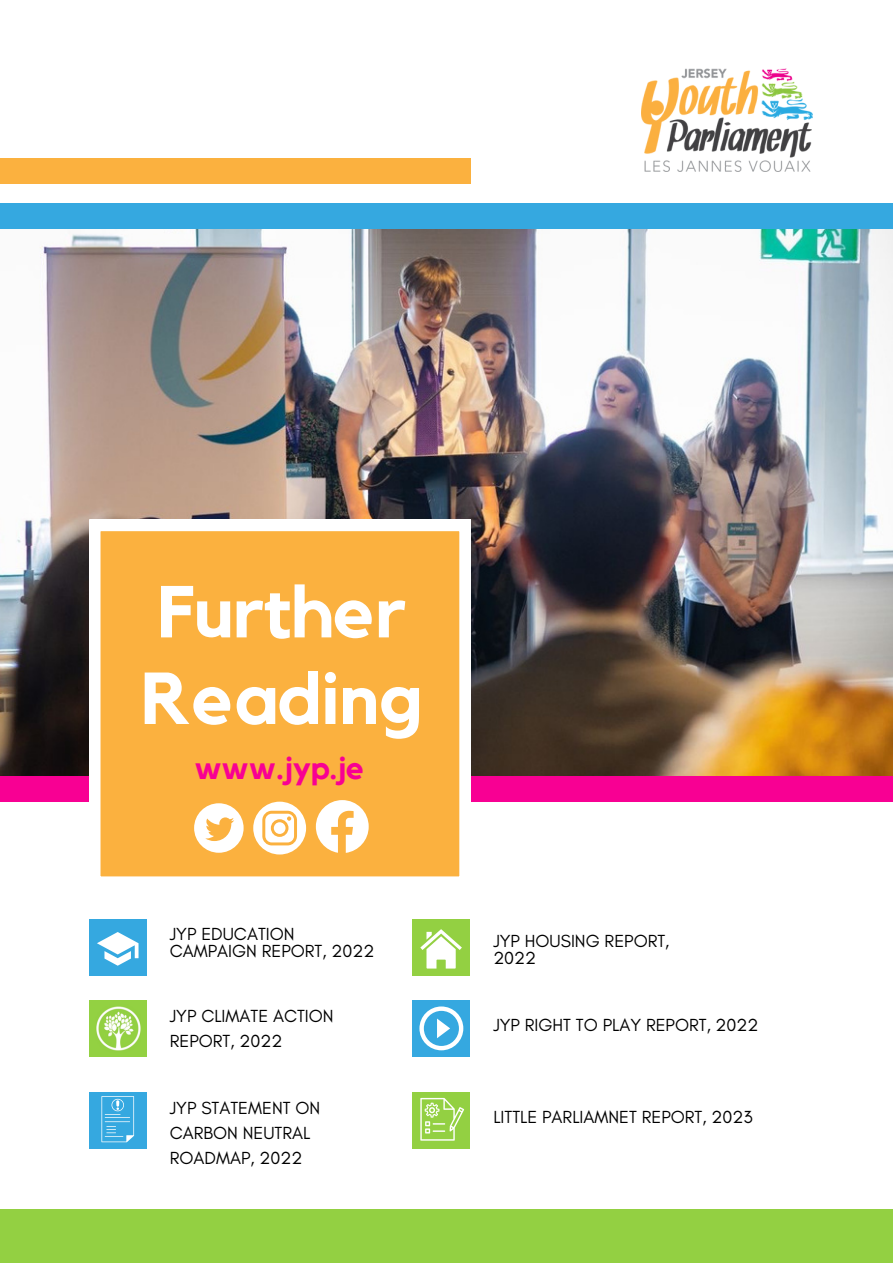
<style>
.page{position:relative;width:893px;height:1264px;background:#fff}
.page>*{position:absolute;margin:0;border:0;box-sizing:border-box;transform-origin:0 0}
.t1{font:700 72.6px/86.6px "Kollektif";color:#fff}
.t2{font:700 31.35px "Kollektif";color:#f80093}
.t3{font:17.85px/24.8px "Glacial Indifference";color:#000}
</style>
<div class="page">
<img style="left:0;top:228px;width:892px;height:548px">
<div style="left:0;top:776px;width:892px;height:25px;background:#f80093"></div>
<div style="left:0;top:1208px;width:892px;height:54px;background:#93d042"></div>
<svg style="left:89px;top:520px;width:381px;height:357px;background:#fbb851"></svg>
<div style="left:0;top:203px;width:892px;height:25px;background:#35a8e0"></div>
<div style="left:89px;top:919px;width:57px;height:57px;background:#35a8e0"></div>
<div style="left:89px;top:999px;width:57px;height:57px;background:#93d142"></div>
<div style="left:413px;top:999px;width:57px;height:57px;background:#35a8e0"></div>
<div style="left:413px;top:919px;width:57px;height:57px;background:#93d042"></div>
<div style="left:0;top:159px;width:470px;height:25px;background:#fbb13f"></div>
<img style="left:641px;top:68px;width:171px;height:104px">
<div style="left:89px;top:1091px;width:57px;height:57px;background:#35a8e0"></div>
<div style="left:413px;top:1091px;width:57px;height:57px;background:#93d042"></div>
<svg style="left:97px;top:932px;width:41px;height:33px"></svg>
<img style="left:96px;top:1006px;width:44px;height:45px">
<svg style="left:101px;top:1096px;width:33px;height:46px"></svg>
<svg style="left:420px;top:929px;width:42px;height:39px"></svg>
<svg style="left:419px;top:1006px;width:44px;height:44px"></svg>
<svg style="left:420px;top:1097px;width:44px;height:43px"></svg>
<svg style="left:194px;top:803px;width:49px;height:49px"></svg>
<svg style="left:253px;top:801px;width:53px;height:53px"></svg>
<svg style="left:316px;top:800px;width:52px;height:52px"></svg>
<p class="t1" style="left:141px;top:571px;width:282px">Further<br>Reading</p>
<p class="t2" style="left:194px;top:754px;width:172px">www.jyp.je</p>
<p class="t3" style="left:170px;top:925px;width:206px;line-height:16.8px">JYP EDUCATION<br>CAMPAIGN REPORT, 2022</p>
<p class="t3" style="left:493px;top:932px;width:178px;line-height:16.8px">JYP HOUSING REPORT,<br>2022</p>
<p class="t3" style="left:170px;top:1003px;width:165px">JYP CLIMATE ACTION<br>REPORT, 2022</p>
<p class="t3" style="left:493px;top:1012px;width:267px">JYP RIGHT TO PLAY REPORT, 2022</p>
<p class="t3" style="left:170px;top:1095px;width:152px">JYP STATEMENT ON<br>CARBON NEUTRAL<br>ROADMAP, 2022</p>
<p class="t3" style="left:493px;top:1104px;width:261px">LITTLE PARLIAMNET REPORT, 2023</p>
</div>
